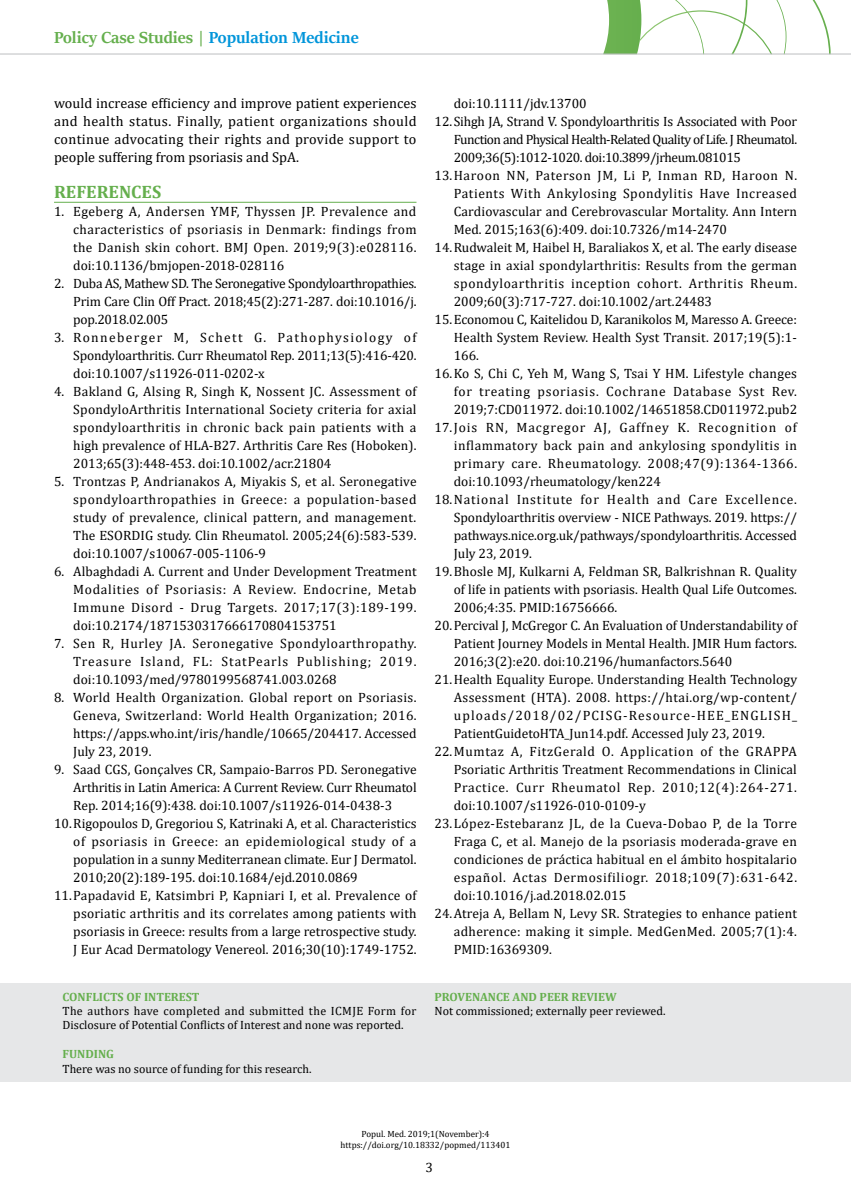
<style>
.page{position:relative;width:851px;height:1191px;background:#fff}
.page>*{position:absolute;margin:0;border:0;box-sizing:border-box;transform-origin:0 0}
.t1{font:700 18px "Sitka Banner";color:#65af4d}
.t2{font:700 18px "Cambria";color:#65af4d}
.t3{font:14.25px/18px "Cambria";color:#000;text-align:justify}
.t4{font:13.5px/18px "Cambria";color:#000;text-align:justify}
.t5{font:13.5px "Cambria";letter-spacing:.02em;color:#000}
.t6{font:13.5px "Cambria";letter-spacing:.045em;color:#000}
.t7{font:13.5px "Cambria";letter-spacing:.03em;color:#000}
.t8{font:13.5px "Cambria";letter-spacing:.05em;color:#000}
.t9{font:13.5px "Cambria";letter-spacing:.04em;color:#000}
.t10{font:13.5px "Cambria";letter-spacing:.055em;color:#000}
.t11{font:13.5px "Cambria";letter-spacing:-.04em;color:#000}
.t12{font:13.5px "Cambria";letter-spacing:.06em;color:#000}
.t13{font:13.5px "Cambria";letter-spacing:.025em;color:#000}
.t14{font:13.5px "Cambria";letter-spacing:-.03em;color:#000}
.t15{font:13.5px "Cambria";letter-spacing:.035em;color:#000}
.t16{font:13.5px "Cambria";letter-spacing:.07em;color:#000}
.t17{font:13.5px "Cambria";letter-spacing:.085em;color:#000}
.t18{font:12px/14.4px "Cambria";color:#000}
.t19{font:700 12px "Cambria";color:#65af4d}
.t20{font:9px/10.8px "Cambria";color:#000;text-align:center}
.s1{color:#0095da}
</style>
<div class="page">
<svg style="left:536px;top:0;width:294px;height:54px"></svg>
<hr style="left:0;top:54px;width:850px;height:1px;background:#bcbec0">
<hr style="left:54px;top:202px;width:362px;height:1px;background:#65af4d">
<div style="left:0;top:982px;width:850px;height:99px;background:#e6e7e8"></div>
<h1 class="t1" style="left:54px;top:25px;width:306px">Policy Case Studies | <span class="s1">Population Medicine</span></h1>
<p class="t3" style="left:54px;top:94px;width:364px">would increase efficiency and improve patient experiences and health status. Finally, patient organizations should continue advocating their rights and provide support to people suffering from psoriasis and SpA.</p>
<h1 class="t2" style="left:54px;top:179px;width:109px">REFERENCES</h1>
<p class="t4" style="left:73px;top:202px;width:345px;text-indent:-19px">1. Egeberg A, Andersen YMF, Thyssen JP. Prevalence and characteristics of psoriasis in Denmark: findings from the Danish skin cohort. BMJ Open. 2019;9(3):e028116. doi:10.1136/bmjopen-2018-028116</p>
<p class="t4" style="left:73px;top:274px;width:345px;text-indent:-19px">2. Duba AS, Mathew SD. The Seronegative Spondyloarthropathies.<br>Prim Care Clin Off Pract. 2018;45(2):271-287. doi:10.1016/j. pop.2018.02.005</p>
<p class="t4" style="left:73px;top:328px;width:345px;text-indent:-19px">3. Ronneberger M, Schett G. Pathophysiology of Spondyloarthritis. Curr Rheumatol Rep. 2011;13(5):416-420. doi:10.1007/s11926-011-0202-x</p>
<p class="t4" style="left:73px;top:382px;width:345px;text-indent:-19px">4. Bakland G, Alsing R, Singh K, Nossent JC. Assessment of SpondyloArthritis International Society criteria for axial spondyloarthritis in chronic back pain patients with a high prevalence of HLA-B27. Arthritis Care Res (Hoboken).<br>2013;65(3):448-453. doi:10.1002/acr.21804</p>
<p class="t4" style="left:73px;top:472px;width:345px;text-indent:-19px">5. Trontzas P, Andrianakos A, Miyakis S, et al. Seronegative spondyloarthropathies in Greece: a population-based study of prevalence, clinical pattern, and management.<br>The ESORDIG study. Clin Rheumatol. 2005;24(6):583-539. doi:10.1007/s10067-005-1106-9</p>
<p class="t4" style="left:73px;top:562px;width:345px;text-indent:-19px">6. Albaghdadi A. Current and Under Development Treatment Modalities of Psoriasis: A Review. Endocrine, Metab Immune Disord - Drug Targets. 2017;17(3):189-199. doi:10.2174/1871530317666170804153751</p>
<p class="t4" style="left:73px;top:634px;width:345px;text-indent:-19px">7. Sen R, Hurley JA. Seronegative Spondyloarthropathy.<br>Treasure Island, FL: StatPearls Publishing; 2019. doi:10.1093/med/9780199568741.003.0268</p>
<p class="t4" style="left:73px;top:688px;width:345px;text-indent:-19px">8. World Health Organization. Global report on Psoriasis.<br>Geneva, Switzerland: World Health Organization; 2016. https://apps.who.int/iris/handle/10665/204417. Accessed July 23, 2019.</p>
<p class="t4" style="left:54px;top:760px;width:364px">9. Saad CGS, Gonçalves CR, Sampaio-Barros PD. Seronegative</p>
<p class="t4" style="left:73px;top:778px;width:345px">Arthritis in Latin America: A Current Review. Curr Rheumatol</p>
<p class="t4" style="left:73px;top:796px;width:320px">Rep. 2014;16(9):438. doi:10.1007/s11926-014-0438-3</p>
<p class="t4" style="left:54px;top:814px;width:364px">10.Rigopoulos D, Gregoriou S, Katrinaki A, et al. Characteristics</p>
<p class="t9" style="left:73px;top:833px;width:344px">of psoriasis in Greece: an epidemiological study of a</p>
<p class="t4" style="left:73px;top:850px;width:345px">population in a sunny Mediterranean climate. Eur J Dermatol.</p>
<p class="t4" style="left:73px;top:868px;width:286px">2010;20(2):189-195. doi:10.1684/ejd.2010.0869</p>
<p class="t5" style="left:54px;top:887px;width:364px">11.Papadavid E, Katsimbri P, Kapniari I, et al. Prevalence of</p>
<p class="t4" style="left:73px;top:904px;width:345px">psoriatic arthritis and its correlates among patients with</p>
<p class="t4" style="left:73px;top:922px;width:345px">psoriasis in Greece: results from a large retrospective study.</p>
<p class="t4" style="left:73px;top:940px;width:345px">J Eur Acad Dermatology Venereol. 2016;30(10):1749-1752.</p>
<p class="t19" style="left:63px;top:988px;width:138px">CONFLICTS OF INTEREST</p>
<p class="t18" style="left:63px;top:1003px;width:355px">The authors have completed and submitted the ICMJE Form for<br>Disclosure of Potential Conflicts of Interest and none was reported.</p>
<p class="t19" style="left:63px;top:1045px;width:53px">FUNDING</p>
<p class="t18" style="left:63px;top:1061px;width:250px">There was no source of funding for this research.</p>
<p class="t4" style="left:453px;top:94px;width:134px">doi:10.1111/jdv.13700</p>
<p class="t4" style="left:434px;top:112px;width:364px">12.Sihgh JA, Strand V. Spondyloarthritis Is Associated with Poor</p>
<p class="t11" style="left:453px;top:131px;width:345px">Function and Physical Health-Related Quality of Life. J Rheumatol.</p>
<p class="t14" style="left:453px;top:149px;width:288px">2009;36(5):1012-1020. doi:10.3899/jrheum.081015</p>
<p class="t6" style="left:434px;top:167px;width:364px">13.Haroon NN, Paterson JM, Li P, Inman RD, Haroon N.</p>
<p class="t9" style="left:453px;top:185px;width:345px">Patients With Ankylosing Spondylitis Have Increased</p>
<p class="t4" style="left:453px;top:202px;width:345px">Cardiovascular and Cerebrovascular Mortality. Ann Intern</p>
<p class="t4" style="left:453px;top:220px;width:275px">Med. 2015;163(6):409. doi:10.7326/m14-2470</p>
<p class="t4" style="left:434px;top:238px;width:364px">14.Rudwaleit M, Haibel H, Baraliakos X, et al. The early disease</p>
<p class="t5" style="left:453px;top:257px;width:345px">stage in axial spondylarthritis: Results from the german</p>
<p class="t6" style="left:453px;top:275px;width:345px">spondyloarthritis inception cohort. Arthritis Rheum.</p>
<p class="t4" style="left:453px;top:292px;width:260px">2009;60(3):717-727. doi:10.1002/art.24483</p>
<p class="t4" style="left:434px;top:310px;width:364px">15.Economou C, Kaitelidou D, Karanikolos M, Maresso A. Greece:</p>
<p class="t4" style="left:453px;top:328px;width:345px">Health System Review. Health Syst Transit. 2017;19(5):1-</p>
<p class="t4" style="left:453px;top:346px;width:27px">166.</p>
<p class="t5" style="left:434px;top:365px;width:364px">16.Ko S, Chi C, Yeh M, Wang S, Tsai Y HM. Lifestyle changes</p>
<p class="t10" style="left:453px;top:383px;width:345px">for treating psoriasis. Cochrane Database Syst Rev.</p>
<p class="t4" style="left:453px;top:400px;width:345px">2019;7:CD011972. doi:10.1002/14651858.CD011972.pub2</p>
<p class="t16" style="left:434px;top:419px;width:364px">17.Jois RN, Macgregor AJ, Gaffney K. Recognition of</p>
<p class="t15" style="left:453px;top:437px;width:345px">inflammatory back pain and ankylosing spondylitis in</p>
<p class="t6" style="left:453px;top:455px;width:345px">primary care. Rheumatology. 2008;47(9):1364-1366.</p>
<p class="t4" style="left:453px;top:472px;width:208px">doi:10.1093/rheumatology/ken224</p>
<p class="t12" style="left:434px;top:491px;width:364px">18.National Institute for Health and Care Excellence.</p>
<p class="t4" style="left:453px;top:508px;width:345px">Spondyloarthritis overview - NICE Pathways. 2019. https://</p>
<p class="t4" style="left:453px;top:526px;width:345px">pathways.nice.org.uk/pathways/spondyloarthritis. Accessed</p>
<p class="t4" style="left:453px;top:544px;width:80px">July 23, 2019.</p>
<p class="t4" style="left:434px;top:562px;width:364px">19.Bhosle MJ, Kulkarni A, Feldman SR, Balkrishnan R. Quality</p>
<p class="t4" style="left:453px;top:580px;width:345px">of life in patients with psoriasis. Health Qual Life Outcomes.</p>
<p class="t4" style="left:453px;top:598px;width:165px">2006;4:35. PMID:16756666.</p>
<p class="t4" style="left:434px;top:616px;width:364px">20.Percival J, McGregor C. An Evaluation of Understandability of</p>
<p class="t4" style="left:453px;top:634px;width:345px">Patient Journey Models in Mental Health. JMIR Hum factors.</p>
<p class="t4" style="left:453px;top:652px;width:280px">2016;3(2):e20. doi:10.2196/humanfactors.5640</p>
<p class="t4" style="left:434px;top:670px;width:364px">21.Health Equality Europe. Understanding Health Technology</p>
<p class="t7" style="left:453px;top:689px;width:345px">Assessment (HTA). 2008. https://htai.org/wp-content/</p>
<p class="t17" style="left:453px;top:707px;width:345px">uploads/2018/02/PCISG-Resource-HEE_ENGLISH_</p>
<p class="t4" style="left:453px;top:724px;width:313px">PatientGuidetoHTA_Jun14.pdf. Accessed July 23, 2019.</p>
<p class="t8" style="left:434px;top:743px;width:364px">22.Mumtaz A, FitzGerald O. Application of the GRAPPA</p>
<p class="t4" style="left:453px;top:760px;width:344px">Psoriatic Arthritis Treatment Recommendations in Clinical</p>
<p class="t10" style="left:453px;top:779px;width:345px">Practice. Curr Rheumatol Rep. 2010;12(4):264-271.</p>
<p class="t4" style="left:453px;top:796px;width:194px">doi:10.1007/s11926-010-0109-y</p>
<p class="t7" style="left:434px;top:815px;width:364px">23.López-Estebaranz JL, de la Cueva-Dobao P, de la Torre</p>
<p class="t5" style="left:453px;top:833px;width:344px">Fraga C, et al. Manejo de la psoriasis moderada-grave en</p>
<p class="t4" style="left:453px;top:850px;width:344px">condiciones de práctica habitual en el ámbito hospitalario</p>
<p class="t8" style="left:453px;top:869px;width:345px">español. Actas Dermosifiliogr. 2018;109(7):631-642.</p>
<p class="t4" style="left:453px;top:886px;width:174px">doi:10.1016/j.ad.2018.02.015</p>
<p class="t4" style="left:434px;top:904px;width:364px">24.Atreja A, Bellam N, Levy SR. Strategies to enhance patient</p>
<p class="t13" style="left:453px;top:923px;width:345px">adherence: making it simple. MedGenMed. 2005;7(1):4.</p>
<p class="t4" style="left:453px;top:940px;width:100px">PMID:16369309.</p>
<p class="t19" style="left:434px;top:988px;width:184px">PROVENANCE AND PEER REVIEW</p>
<p class="t18" style="left:434px;top:1003px;width:232px">Not commissioned; externally peer reviewed.</p>
<p class="t20" style="left:340px;top:1128px;width:171px">Popul. Med. 2019;1(November):4 https://doi.org/10.18332/popmed/113401</p>
<p class="t4" style="left:425px;top:1158px;width:9px">3</p>
</div>
